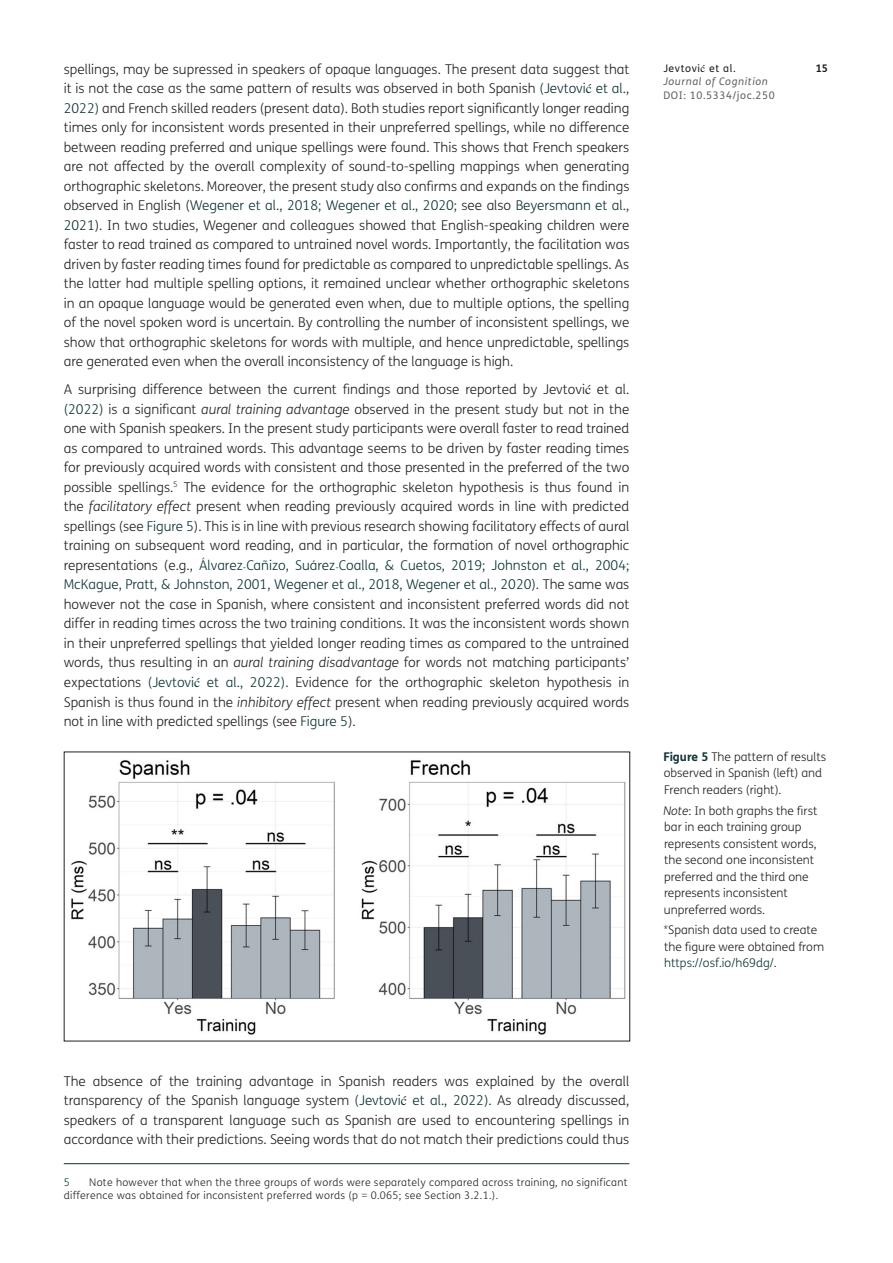
<style>
.page{position:relative;width:893px;height:1263px;background:#fff}
.page>*{position:absolute;margin:0;border:0;box-sizing:border-box;transform-origin:0 0}
.Body_Copy{font:300 13.5px/19.5px "FS Me";color:#231f20;text-align:justify}
.Figure_copy_Note{font:300 12px/16.5px "FS Me";color:#231f20}
.Figure_copy{font:300 12px/16.5px "FS Me";color:#231f20}
.Footnote{font:300 10.5px/13.5px "FS Me";letter-spacing:.03em;color:#231f20}
.t1{font:10.5px "FS Me";letter-spacing:.06em;color:#636366}
.t2{font:italic 10.5px "FS Me";letter-spacing:.06em;color:#636366}
.t3{font:10.5px "FS Me";letter-spacing:.06em;color:#231f20}
.t4{font:700 10.5px "FS Me";color:#231f20}
.Footnote-2{font:300 10.5px "FS Me";color:#0d3234}
.s1{color:#0d3234}
.s2{font-family:"STIX";font-weight:400;color:#0d3234}
.s3{font-family:"STIX";font-weight:400}
.s4{font-style:italic}
.s5{font-family:"Adobe Arabic";font-weight:400;color:#0d3234}
.s6{font-family:"STIX";color:#000}
.s7{font-weight:700;color:#0d3234}
</style>
<div class="page">
<hr style="left:64px;top:1163px;width:565px;height:1px;background:#0d3234">
<img style="left:70px;top:760px;width:556px;height:275px">
<p class="Body_Copy" style="left:64px;top:60px;width:567px">spellings, may be supressed in speakers of opaque languages. The present data suggest that it is not the case as the same pattern of results was observed in both Spanish <span class="s1">(Jevtovi</span><span class="s2">ć</span> <span class="s1">et al., 2022)</span> and French skilled readers (present data). Both studies report significantly longer reading times only for inconsistent words presented in their unpreferred spellings, while no difference between reading preferred and unique spellings were found. This shows that French speakers are not affected by the overall complexity of sound-to-spelling mappings when generating orthographic skeletons. Moreover, the present study also confirms and expands on the findings observed in English (<span class="s1">Wegener et al., 2018; Wegener et al., 2020;</span> see also <span class="s1">Beyersmann et al., 2021</span>). In two studies, Wegener and colleagues showed that English-speaking children were faster to read trained as compared to untrained novel words. Importantly, the facilitation was driven by faster reading times found for predictable as compared to unpredictable spellings. As the latter had multiple spelling options, it remained unclear whether orthographic skeletons in an opaque language would be generated even when, due to multiple options, the spelling of the novel spoken word is uncertain. By controlling the number of inconsistent spellings, we show that orthographic skeletons for words with multiple, and hence unpredictable, spellings are generated even when the overall inconsistency of the language is high.</p>
<p class="Body_Copy" style="left:64px;top:380px;width:567px">A surprising difference between the current findings and those reported by Jevtovi<span class="s3">ć</span> et al. <span class="s1">(2022)</span> is a significant <span class="s4">aural training advantage</span> observed in the present study but not in the one with Spanish speakers. In the present study participants were overall faster to read trained as compared to untrained words. This advantage seems to be driven by faster reading times for previously acquired words with consistent and those presented in the preferred of the two possible spellings.<sup>5</sup> The evidence for the orthographic skeleton hypothesis is thus found in the <span class="s4">facilitatory effect</span> present when reading previously acquired words in line with predicted spellings (see <span class="s1">Figure 5</span>). This is in line with previous research showing facilitatory effects of aural training on subsequent word reading, and in particular, the formation of novel orthographic representations (e.g., <span class="s1">Álvarez</span><span class="s5">‐</span><span class="s1">Cañizo, Suárez</span><span class="s5">‐</span><span class="s1">Coalla, &amp; Cuetos, 2019; Johnston et al., 2004; McKague, Pratt, &amp; Johnston, 2001, Wegener et al., 2018, Wegener et al., 2020)</span>. The same was however not the case in Spanish, where consistent and inconsistent preferred words did not differ in reading times across the two training conditions. It was the inconsistent words shown in their unpreferred spellings that yielded longer reading times as compared to the untrained words, thus resulting in an <span class="s4">aural training disadvantage</span> for words not matching participants’ expectations <span class="s1">(Jevtovi</span><span class="s2">ć</span> <span class="s1">et al., 2022)</span>. Evidence for the orthographic skeleton hypothesis in Spanish is thus found in the <span class="s4">inhibitory effect</span> present when reading previously acquired words not in line with predicted spellings (see <span class="s1">Figure 5</span>).</p>
<p class="t3" style="left:663px;top:62px;width:74px">Jevtovi<span class="s6">ć</span> et al.</p>
<p class="t4" style="left:816px;top:61px;width:14px">15</p>
<p class="t2" style="left:663px;top:75px;width:106px">Journal of Cognition</p>
<p class="t1" style="left:663px;top:89px;width:113px">DOI: 10.5334/joc.250</p>
<p class="Figure_copy" style="left:663px;top:749px;width:164px"><span class="s7">Figure 5</span> The pattern of results observed in Spanish (left) and<br>French readers (right).</p>
<p class="Figure_copy_Note" style="left:663px;top:802px;width:156px"><span class="s4">Note</span>: In both graphs the first bar in each training group represents consistent words, the second one inconsistent preferred and the third one represents inconsistent unpreferred words.</p>
<p class="Figure_copy_Note" style="left:663px;top:922px;width:162px">*Spanish data used to create the figure were obtained from <span class="s1">https://osf.io/h69dg/</span>.</p>
<p class="Body_Copy" style="left:64px;top:1071px;width:567px">The absence of the training advantage in Spanish readers was explained by the overall transparency of the Spanish language system <span class="s1">(Jevtovi</span><span class="s2">ć</span> <span class="s1">et al., 2022)</span>. As already discussed, speakers of a transparent language such as Spanish are used to encountering spellings in accordance with their predictions. Seeing words that do not match their predictions could thus</p>
<p class="Footnote-2" style="left:64px;top:1176px;width:8px">5</p>
<p class="Footnote" style="left:64px;top:1175px;width:565px;text-indent:26px">Note however that when the three groups of words were separately compared across training, no significant difference was obtained for inconsistent preferred words (p = 0.065; see Section 3.2.1.).</p>
</div>
